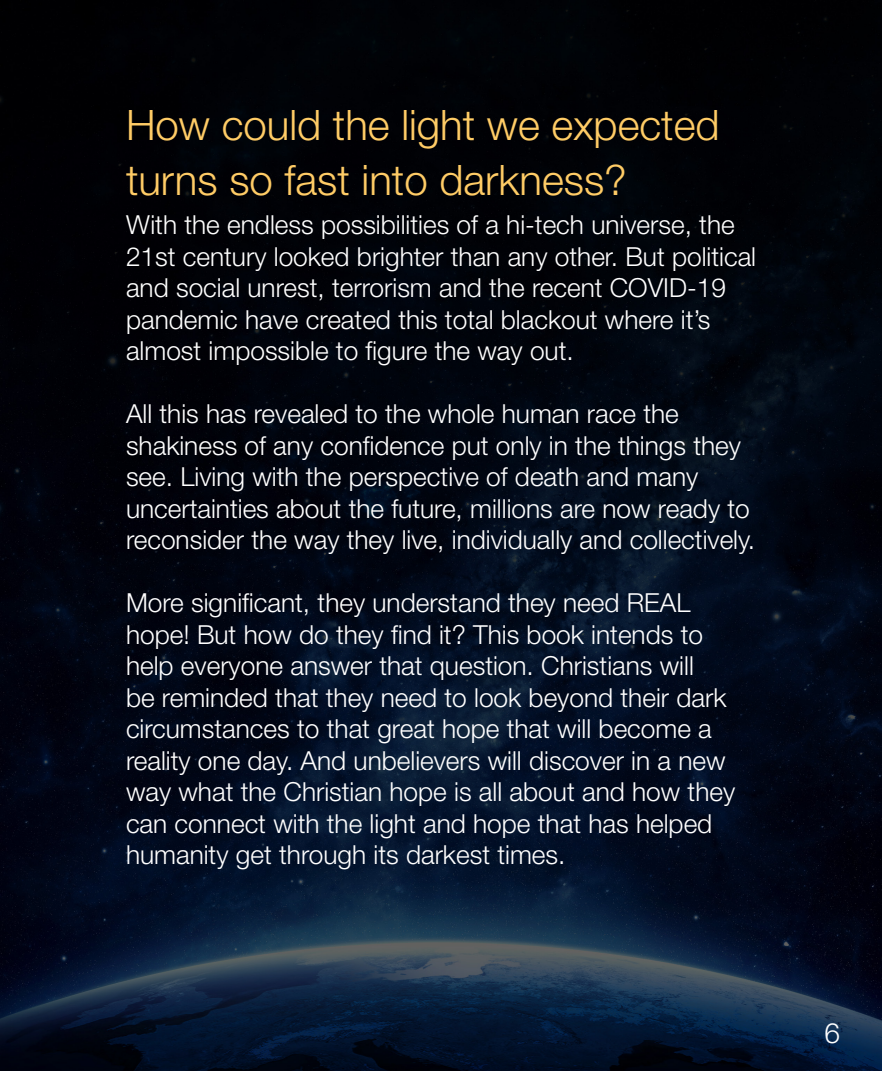
<style>
.page{position:relative;width:882px;height:1071px;background:#fff}
.page>*{position:absolute;margin:0;border:0;box-sizing:border-box;transform-origin:0 0}
.STitre_couleur{font:300 42px/54.6px "Helvetica Neue LT Std";color:#fc6}
.t1{font:300 28px "Helvetica Neue LT Std";color:#fff}
.t2{font:300 26.25px/31.5px "Helvetica Neue LT Std";color:#fff}
</style>
<div class="page">
<img style="left:0;top:0;width:882px;height:1071px">
<p class="STitre_couleur" style="left:126px;top:97px;width:595px">How could the light we expected turns so fast into darkness?</p>
<p class="t2" style="left:126px;top:209px;width:632px">With the endless possibilities of a hi-tech universe, the 21st century looked brighter than any other. But political and social unrest, terrorism and the recent COVID-19 pandemic have created this total blackout where it’s almost impossible to figure the way out.</p>
<p class="t2" style="left:126px;top:398px;width:631px">All this has revealed to the whole human race the shakiness of any confidence put only in the things they see. Living with the perspective of death and many uncertainties about the future, millions are now ready to reconsider the way they live, individually and collectively.</p>
<p class="t2" style="left:126px;top:587px;width:611px">More significant, they understand they need REAL hope! But how do they find it? This book intends to help everyone answer that question. Christians will<br>be reminded that they need to look beyond their dark circumstances to that great hope that will become a reality one day. And unbelievers will discover in a new way what the Christian hope is all about and how they can connect with the light and hope that has helped humanity get through its darkest times.</p>
<p class="t1" style="left:825px;top:1016px;width:17px">6</p>
</div>
